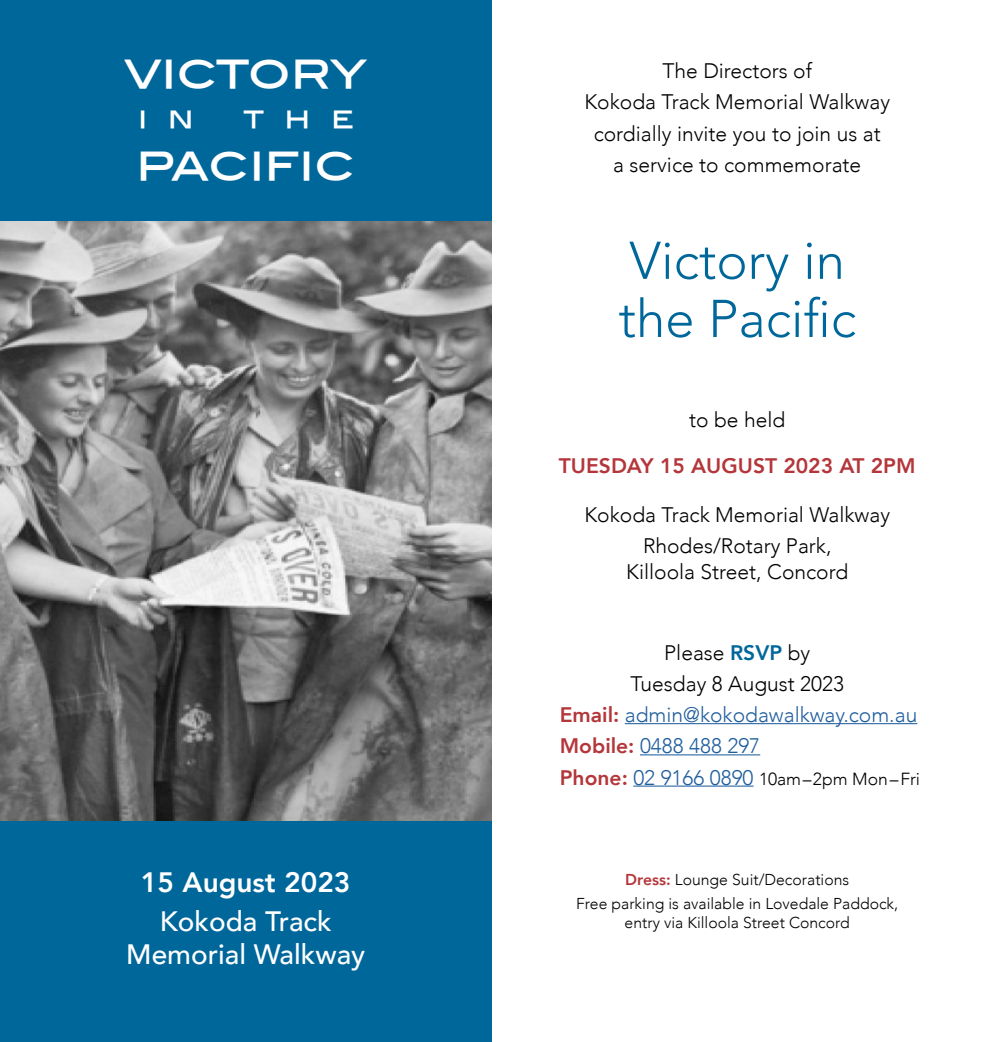
<style>
.page{position:relative;width:983px;height:1042px;background:#fff}
.page>*{position:absolute;margin:0;border:0;box-sizing:border-box;transform-origin:0 0}
.t1{font:300 52.5px/58.1px "Avenir";color:#00679b}
.t2{font:45.5px/91.7px "Blair Md ITCTT Medium";letter-spacing:-.01em;color:#fff}
.t3{font:500 28px/33.2px "Avenir";color:#fff;text-align:center}
.t4{font:800 28px "Avenir";color:#fff}
.t5{font:28px "Blair Md ITCTT Medium";color:#fff}
.t6{font:300 21px/31.5px "Avenir";color:#000;text-align:center}
.t7{font:300 21px "Avenir";color:#215e9e}
.t8{font:800 21px "Avenir";color:#b4363a}
.t9{font:300 17.5px "Avenir";color:#000}
.t10{font:300 15.75px/23.8px "Avenir";color:#000;text-align:center}
.s1{font-weight:800;color:#00679b}
.s2{font-weight:800;color:#b4363a}
.s3{font-weight:800;font-size:21px;color:#b4363a}
.s4{font-size:21px;color:#215e9e}
</style>
<div class="page">
<img style="left:0;top:221px;width:491px;height:600px">
<div style="left:0;top:0;width:491px;height:221px;background:#00679b"></div>
<div style="left:0;top:821px;width:491px;height:221px;background:#00679b"></div>
<hr style="left:624px;top:723px;width:293px;height:1px;background:#215e9e">
<hr style="left:639px;top:754px;width:121px;height:1px;background:#215e9e">
<hr style="left:633px;top:785px;width:120px;height:1px;background:#215e9e">
<h2 class="t2" style="left:124px;top:25px;width:245px">VICTORY<br>PACIFIC</h2>
<h3 class="t5" style="left:138px;top:101px;width:57px">I N</h3>
<h3 class="t5" style="left:243px;top:101px;width:112px">THE</h3>
<h3 class="t4" style="left:141px;top:861px;width:211px">15 August 2023</h3>
<h3 class="t3" style="left:126px;top:902px;width:240px">Kokoda Track<br>Memorial Walkway</h3>
<p class="t6" style="left:584px;top:55px;width:307px">The Directors of<br>Kokoda Track Memorial Walkway cordially invite you to join us at<br>a service to commemorate</p>
<h1 class="t1" style="left:618px;top:232px;width:239px">Victory in the Pacific</h1>
<p class="t6" style="left:689px;top:404px;width:98px">to be held</p>
<p class="t8" style="left:558px;top:450px;width:358px">TUESDAY 15 AUGUST 2023 AT 2PM</p>
<p class="t6" style="left:584px;top:499px;width:307px">Kokoda Track Memorial Walkway<br>Rhodes/Rotary Park,</p>
<p class="t6" style="left:626px;top:556px;width:223px">Killoola Street, Concord</p>
<p class="t6" style="left:664px;top:637px;width:147px">Please <span class="s1">RSVP</span> by</p>
<p class="t6" style="left:630px;top:668px;width:215px">Tuesday 8 August 2023</p>
<p class="t7" style="left:559px;top:702px;width:359px"><span class="s2">Email:</span> admin@kokodawalkway.com.au</p>
<p class="t7" style="left:559px;top:733px;width:202px"><span class="s2">Mobile:</span> 0488 488 297</p>
<p class="t9" style="left:559px;top:768px;width:362px"><span class="s3">Phone:</span> <span class="s4">02 9166 0890</span> 10am–2pm Mon–Fri</p>
<p class="t10" style="left:576px;top:868px;width:323px"><span class="s2">Dress:</span> Lounge Suit/Decorations<br>Free parking is available in Lovedale Paddock,</p>
<p class="t10" style="left:624px;top:911px;width:227px">entry via Killoola Street Concord</p>
</div>
